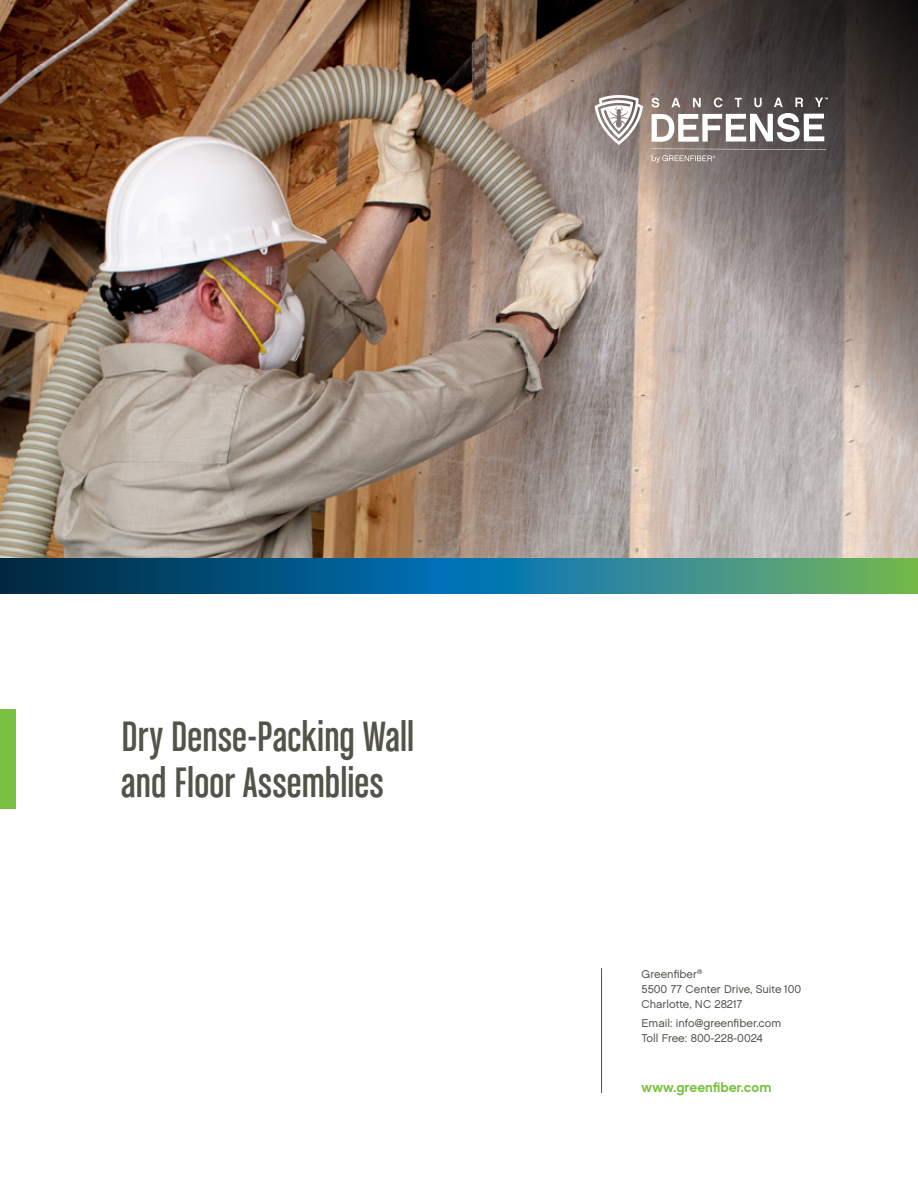
<style>
.page{position:relative;width:918px;height:1188px;background:#fff}
.page>*{position:absolute;margin:0;border:0;box-sizing:border-box;transform-origin:0 0}
.t1{font:45px/46.5px "Chalet Comprime Cologne Sixty";letter-spacing:.005em;color:#54534a}
.t2{font:13.5px "Chalet New York Nineteen Sixty";color:#7ac143}
.t3{font:11.25px/15px "Chalet London Nineteen Sixty";color:#54534a}
</style>
<div class="page">
<img style="left:0;top:0;width:918px;height:559px">
<svg style="left:0;top:559px;width:918px;height:35px;background:#1e6f81"></svg>
<hr style="left:601px;top:968px;width:1px;height:125px;background:#54534a">
<div style="left:0;top:709px;width:15px;height:99px;background:#7ac143"></div>
<svg style="left:398px;top:0;width:520px;height:486px;background:#918278"></svg>
<svg style="left:652px;top:149px;width:174px;height:14px;background:#7b7270"></svg>
<svg style="left:652px;top:98px;width:176px;height:44px"></svg>
<svg style="left:595px;top:95px;width:48px;height:50px"></svg>
<h1 class="t1" style="left:122px;top:712px;width:294px">Dry Dense-Packing Wall and Floor Assemblies</h1>
<p class="t3" style="left:642px;top:966px;width:161px">Greenfiber<sup>®<br></sup>5500 77 Center Drive, Suite 100<br>Charlotte, NC 28217</p>
<p class="t3" style="left:642px;top:1016px;width:141px">Email: info@greenfiber.com<br>Toll Free: 800-228-0024</p>
<p class="t2" style="left:642px;top:1079px;width:132px">www.greenfiber.com</p>
</div>
